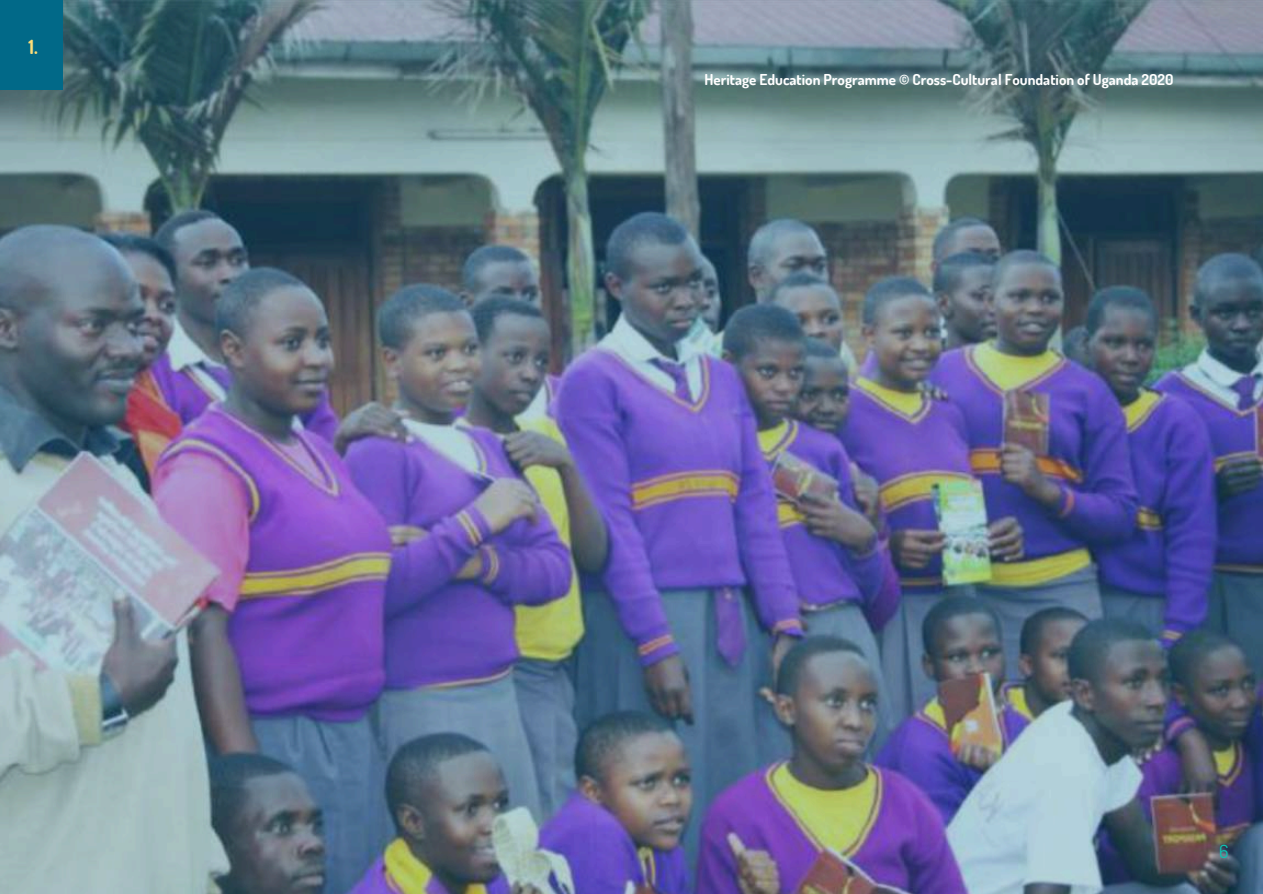
<style>
.page{position:relative;width:1263px;height:894px;background:#fff}
.page>*{position:absolute;margin:0;border:0;box-sizing:border-box;transform-origin:0 0}
.t1{font:700 19.5px "Dosis";color:#fddd78}
.t2{font:18px "Dosis";color:#0bc6b4}
.t3{font:700 15px "Dosis";color:#fff}
</style>
<div class="page">
<img style="left:0;top:0;width:1263px;height:893px">
<div style="left:0;top:0;width:63px;height:89px;background:#016988"></div>
<h1 class="t1" style="left:29px;top:34px;width:11px">1.</h1>
<p class="t3" style="left:704px;top:70px;width:471px">Heritage Education Programme © Cross-Cultural Foundation of Uganda 2020</p>
<p class="t2" style="left:1219px;top:839px;width:11px">6</p>
</div>
